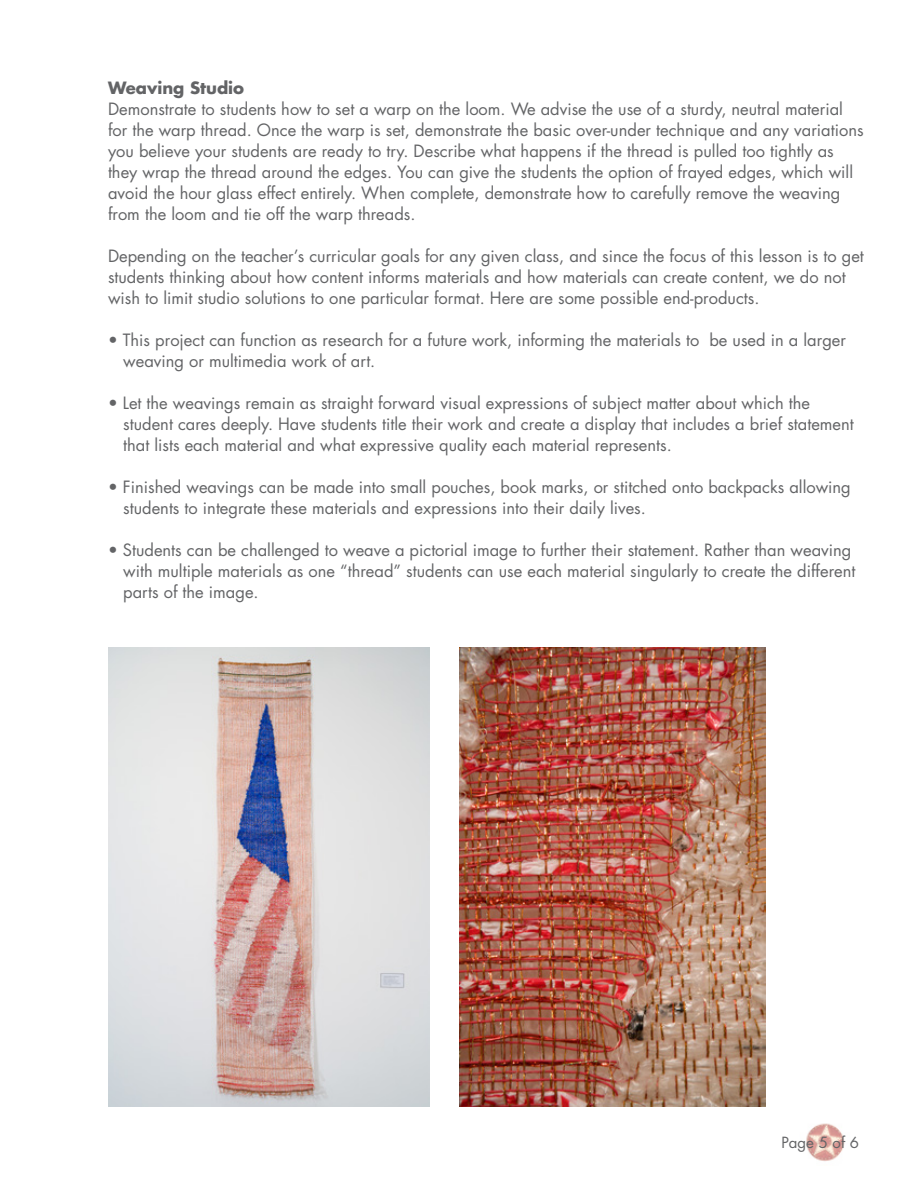
<style>
.page{position:relative;width:918px;height:1188px;background:#fff}
.page>*{position:absolute;margin:0;border:0;box-sizing:border-box;transform-origin:0 0}
.t1{font:16.5px/21px "Futura";color:#636466}
.t2{font:700 16.5px "Futura";color:#636466}
.t3{font:15px "Futura";color:#636466}
</style>
<div class="page">
<img style="left:806px;top:1123px;width:39px;height:38px">
<img style="left:460px;top:648px;width:306px;height:459px">
<img style="left:108px;top:648px;width:322px;height:459px">
<p class="t2" style="left:108px;top:77px;width:138px">Weaving Studio</p>
<p class="t1" style="left:108px;top:99px;width:757px">Demonstrate to students how to set a warp on the loom. We advise the use of a sturdy, neutral material for the warp thread. Once the warp is set, demonstrate the basic over-under technique and any variations you believe your students are ready to try. Describe what happens if the thread is pulled too tightly as they wrap the thread around the edges. You can give the students the option of frayed edges, which will avoid the hour glass effect entirely. When complete, demonstrate how to carefully remove the weaving from the loom and tie off the warp threads.</p>
<p class="t1" style="left:108px;top:246px;width:757px">Depending on the teacher’s curricular goals for any given class, and since the focus of this lesson is to get students thinking about how content informs materials and how materials can create content, we do not wish to limit studio solutions to one particular format. Here are some possible end-products.</p>
<p class="t1" style="left:123px;top:330px;width:724px;text-indent:-15px">• This project can function as research for a future work, informing the materials to be used in a larger weaving or multimedia work of art.</p>
<p class="t1" style="left:123px;top:393px;width:732px;text-indent:-15px">• Let the weavings remain as straight forward visual expressions of subject matter about which the student cares deeply. Have students title their work and create a display that includes a brief statement that lists each material and what expressive quality each material represents.</p>
<p class="t1" style="left:123px;top:477px;width:729px;text-indent:-15px">• Finished weavings can be made into small pouches, book marks, or stitched onto backpacks allowing students to integrate these materials and expressions into their daily lives.</p>
<p class="t1" style="left:123px;top:540px;width:734px;text-indent:-15px">• Students can be challenged to weave a pictorial image to further their statement. Rather than weaving with multiple materials as one “thread” students can use each material singularly to create the different parts of the image.</p>
<p class="t3" style="left:781px;top:1133px;width:79px">Page 5 of 6</p>
</div>
